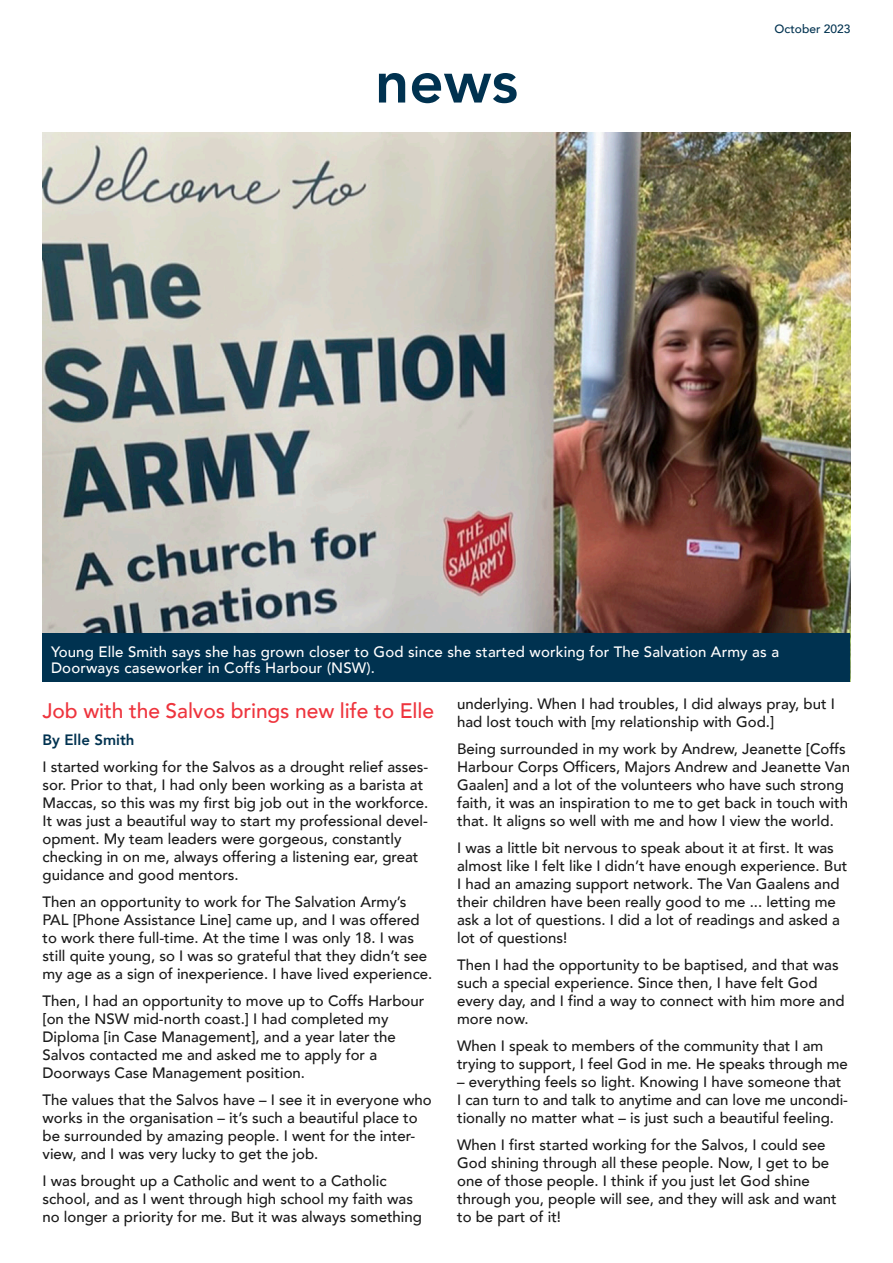
<style>
.page{position:relative;width:893px;height:1263px;background:#fff}
.page>*{position:absolute;margin:0;border:0;box-sizing:border-box;transform-origin:0 0}
.Large_Header{font:800 60px "Avenir";color:#003250}
.Small_Header{font:500 21px "Avenir";letter-spacing:-.005em;color:#ee343d}
.Body{font:500 15px/18px "Avenir";color:#1a1a1a}
.Body-2{font:500 15px/16.5px "Avenir";letter-spacing:.01em;color:#fff}
.By_Line{font:800 15px "Avenir";color:#003250}
.t1{font:500 12px "Avenir";color:#003250}
</style>
<div class="page">
<img style="left:43px;top:133px;width:807px;height:500px">
<div style="left:43px;top:633px;width:807px;height:49px;background:#003250"></div>
<p class="Large_Header" style="left:375px;top:35px;width:145px">news</p>
<p class="t1" style="left:775px;top:19px;width:77px">October 2023</p>
<p class="Body-2" style="left:51px;top:642px;width:730px">Young Elle Smith says she has grown closer to God since she started working for The Salvation Army as a<br>Doorways caseworker in Coffs Harbour (NSW).</p>
<p class="Body" style="left:457px;top:693px;width:379px">underlying. When I had troubles, I did always pray, but I had lost touch with [my relationship with God.]</p>
<p class="Body" style="left:457px;top:738px;width:394px">Being surrounded in my work by Andrew, Jeanette [Coffs Harbour Corps Officers, Majors Andrew and Jeanette Van Gaalen] and a lot of the volunteers who have such strong faith, it was an inspiration to me to get back in touch with that. It aligns so well with me and how I view the world.</p>
<p class="Body" style="left:457px;top:837px;width:392px">I was a little bit nervous to speak about it at first. It was almost like I felt like I didn’t have enough experience. But I had an amazing support network. The Van Gaalens and their children have been really good to me ... letting me ask a lot of questions. I did a lot of readings and asked a lot of questions!</p>
<p class="Body" style="left:457px;top:954px;width:389px">Then I had the opportunity to be baptised, and that was such a special experience. Since then, I have felt God every day, and I find a way to connect with him more and more now.</p>
<p class="Body" style="left:457px;top:1035px;width:392px">When I speak to members of the community that I am trying to support, I feel God in me. He speaks through me</p>
<p class="Body" style="left:457px;top:1071px;width:392px">– everything feels so light. Knowing I have someone that<br>I can turn to and talk to anytime and can love me uncondi&shy;tionally no matter what – is just such a beautiful feeling.</p>
<p class="Body" style="left:457px;top:1134px;width:381px">When I first started working for the Salvos, I could see God shining through all these people. Now, I get to be one of those people. I think if you just let God shine through you, people will see, and they will ask and want to be part of it!</p>
<p class="Small_Header" style="left:43px;top:692px;width:393px">Job with the Salvos brings new life to Elle</p>
<p class="By_Line" style="left:43px;top:728px;width:93px">By Elle Smith</p>
<p class="Body" style="left:43px;top:756px;width:387px">I started working for the Salvos as a drought relief asses&shy;sor. Prior to that, I had only been working as a barista at Maccas, so this was my first big job out in the workforce.<br>It was just a beautiful way to start my professional devel&shy;opment. My team leaders were gorgeous, constantly checking in on me, always offering a listening ear, great guidance and good mentors.</p>
<p class="Body" style="left:43px;top:891px;width:391px">Then an opportunity to work for The Salvation Army’s PAL [Phone Assistance Line] came up, and I was offered to work there full-time. At the time I was only 18. I was still quite young, so I was so grateful that they didn’t see my age as a sign of inexperience. I have lived experience.</p>
<p class="Body" style="left:43px;top:990px;width:383px">Then, I had an opportunity to move up to Coffs Harbour [on the NSW mid-north coast.] I had completed my Diploma [in Case Management], and a year later the Salvos contacted me and asked me to apply for a Doorways Case Management position.</p>
<p class="Body" style="left:43px;top:1089px;width:391px">The values that the Salvos have – I see it in everyone who works in the organisation – it’s such a beautiful place to be surrounded by amazing people. I went for the inter&shy;view, and I was very lucky to get the job.</p>
<p class="Body" style="left:43px;top:1170px;width:381px">I was brought up a Catholic and went to a Catholic school, and as I went through high school my faith was no longer a priority for me. But it was always something</p>
</div>
